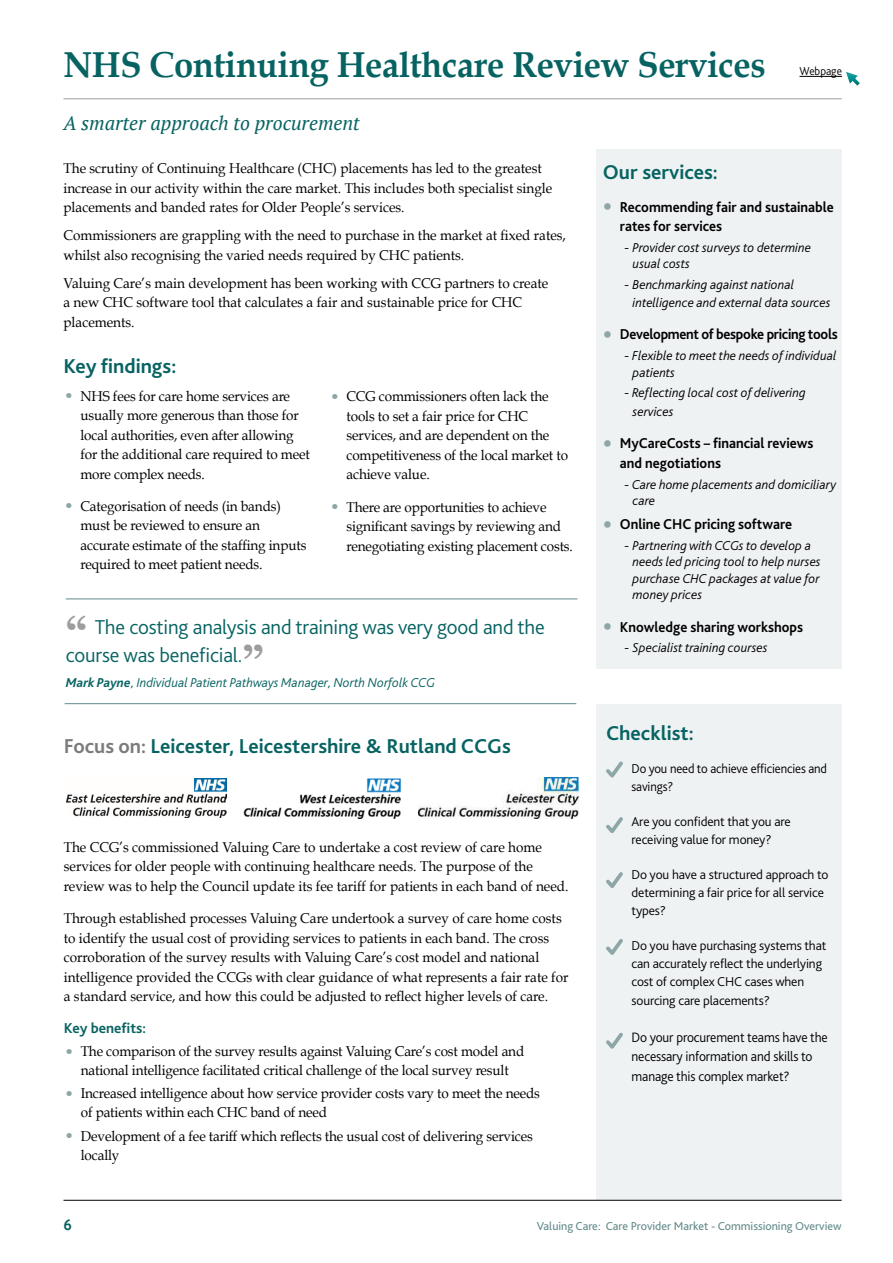
<style>
.page{position:relative;width:893px;height:1263px;background:#fff}
.page>*{position:absolute;margin:0;border:0;box-sizing:border-box;transform-origin:0 0}
.t1{font:700 42px "Georgia";color:#9d9d9c}
.t2{font:700 36px "Book Antiqua";letter-spacing:-.01em;color:#076362;scale:.96 1}
.t3{font:700 21px "Bliss 2";color:#076362}
.t4{font:300 21px/28.5px "Bliss 2";letter-spacing:-.01em;color:#076362}
.t5{font:italic 19.5px "PT Serif";color:#076362}
.t6{font:700 15px/19.5px "Bliss 2";color:#000;scale:.95 1}
.t7{font:700 15px "Bliss 2";letter-spacing:-.02em;color:#000;scale:.95 1}
.t8{font:700 15px "Bliss 2";color:#076362}
.t9{font:700 15px "PT Sans";color:#076362}
.t10{font:14.25px/19.5px "Book Antiqua";color:#000;scale:.95 1}
.t11{font:300 14.25px/19.5px "Bliss 2";letter-spacing:-.01em;color:#000;scale:.95 1}
.t12{font:italic 300 13.5px/16.5px "Bliss";color:#000}
.t13{font:300 13.5px/18px "Bliss 2";letter-spacing:-.01em;color:#000}
.t14{font:italic 300 13.5px "Bliss";color:#076362}
.t15{font:300 13.5px/18px "Bliss 2";letter-spacing:-.01em;color:#000;scale:.95 1}
.t16{font:12px "Bliss 2";color:#618989}
.t17{font:300 12px "Bliss 2";color:#000;scale:.95 1}
.s1{font-family:"PT Sans";font-size:21px;color:#8ea6a7}
.s2{font-weight:700;font-size:18px;color:#8ea6a7}
.s3{font-family:"Georgia";font-weight:700;font-size:42px;color:#9d9d9c}
.s4{font-weight:700}
.s5{color:#7c7b7b}
</style>
<div class="page">
<div style="left:596px;top:704px;width:246px;height:496px;background:#eff2f3"></div>
<hr style="left:63px;top:98px;width:779px;height:1px;background:#9d9d9c">
<hr style="left:63px;top:1200px;width:779px;height:1px;background:#000">
<hr style="left:66px;top:598px;width:511px;height:1px;background:#618989">
<hr style="left:65px;top:703px;width:511px;height:1px;background:#618989">
<img style="left:66px;top:778px;width:160px;height:39px">
<img style="left:418px;top:777px;width:160px;height:41px">
<img style="left:243px;top:778px;width:157px;height:40px">
<div style="left:596px;top:150px;width:246px;height:519px;background:#eff2f3"></div>
<svg style="left:606px;top:817px;width:17px;height:16px"></svg>
<svg style="left:606px;top:761px;width:17px;height:17px"></svg>
<svg style="left:606px;top:872px;width:17px;height:16px"></svg>
<svg style="left:606px;top:939px;width:17px;height:16px"></svg>
<svg style="left:606px;top:1032px;width:17px;height:17px"></svg>
<svg style="left:839px;top:71px;width:21px;height:15px"></svg>
<hr style="left:800px;top:76px;width:42px;height:1px;background:#000">
<h2 class="t2" style="left:63px;top:44px;width:733px">NHS Continuing Healthcare Review Services</h2>
<h3 class="t5" style="left:63px;top:111px;width:298px">A smarter approach to procurement</h3>
<p class="t10" style="left:63px;top:158px;width:516px">The scrutiny of Continuing Healthcare (CHC) placements has led to the greatest increase in our activity within the care market. This includes both specialist single placements and banded rates for Older People’s services.</p>
<p class="t10" style="left:63px;top:225px;width:530px">Commissioners are grappling with the need to purchase in the market at fixed rates, whilst also recognising the varied needs required by CHC patients.</p>
<p class="t10" style="left:63px;top:273px;width:512px">Valuing Care’s main development has been working with CCG partners to create a new CHC software tool that calculates a fair and sustainable price for CHC placements.</p>
<p class="t17" style="left:800px;top:63px;width:46px">Webpage</p>
<h3 class="t3" style="left:603px;top:159px;width:117px">Our services:</h3>
<p class="t6" style="left:620px;top:197px;width:227px;text-indent:-17px"><span class="s1">•</span> Recommending fair and sustainable rates for services</p>
<p class="t12" style="left:633px;top:240px;width:180px;text-indent:-9px">- Provider cost surveys to determine usual costs</p>
<p class="t12" style="left:633px;top:276px;width:199px;line-height:18px;text-indent:-9px">- Benchmarking against national intelligence and external data sources</p>
<p class="t7" style="left:603px;top:325px;width:249px"><span class="s1">•</span> Development of bespoke pricing tools</p>
<p class="t12" style="left:633px;top:348px;width:205px;text-indent:-9px">- Flexible to meet the needs of individual patients</p>
<p class="t12" style="left:633px;top:384px;width:175px;line-height:18.8px;text-indent:-9px">- Reflecting local cost of delivering services</p>
<p class="t6" style="left:620px;top:433px;width:205px;text-indent:-17px"><span class="s1">•</span> MyCareCosts – financial reviews and negotiations</p>
<p class="t12" style="left:633px;top:476px;width:205px;text-indent:-9px">- Care home placements and domiciliary care</p>
<p class="t6" style="left:603px;top:514px;width:201px"><span class="s1">•</span> Online CHC pricing software</p>
<p class="t12" style="left:633px;top:537px;width:190px;text-indent:-9px">- Partnering with CCGs to develop a needs led pricing tool to help nurses purchase CHC packages at value for money prices</p>
<p class="t6" style="left:603px;top:616px;width:212px"><span class="s1">•</span> Knowledge sharing workshops</p>
<h3 class="t3" style="left:63px;top:353px;width:114px">Key findings:</h3>
<p class="t10" style="left:80px;top:386px;width:243px;text-indent:-17px"><span class="s2">•</span> NHS fees for care home services are usually more generous than those for local authorities, even after allowing for the additional care required to meet more complex needs.</p>
<p class="t10" style="left:80px;top:496px;width:239px;text-indent:-17px"><span class="s2">•</span> Categorisation of needs (in bands) must be reviewed to ensure an accurate estimate of the staffing inputs required to meet patient needs.</p>
<p class="t10" style="left:346px;top:387px;width:235px;text-indent:-17px"><span class="s2">•</span> CCG commissioners often lack the tools to set a fair price for CHC services, and are dependent on the competitiveness of the local market to achieve value.</p>
<p class="t10" style="left:346px;top:497px;width:240px;text-indent:-17px"><span class="s2">•</span> There are opportunities to achieve significant savings by reviewing and renegotiating existing placement costs.</p>
<h1 class="t1" style="left:66px;top:609px;width:23px">“</h1>
<h3 class="t4" style="left:66px;top:612px;width:481px;text-indent:29px">The costing analysis and training was very good and the course was beneficial.<span class="s3">”</span></h3>
<p class="t14" style="left:66px;top:676px;width:370px"><span class="s4">Mark Payne</span>, Individual Patient Pathways Manager, North Norfolk CCG</p>
<p class="t12" style="left:624px;top:640px;width:145px">- Specialist training courses</p>
<h3 class="t3" style="left:64px;top:733px;width:449px"><span class="s5">Focus on:</span> Leicester, Leicestershire &amp; Rutland CCGs</h3>
<p class="t10" style="left:64px;top:837px;width:533px">The CCG’s commissioned Valuing Care to undertake a cost review of care home services for older people with continuing healthcare needs. The purpose of the review was to help the Council update its fee tariff for patients in each band of need.</p>
<p class="t10" style="left:64px;top:908px;width:533px">Through established processes Valuing Care undertook a survey of care home costs to identify the usual cost of providing services to patients in each band. The cross corroboration of the survey results with Valuing Care’s cost model and national intelligence provided the CCGs with clear guidance of what represents a fair rate for a standard service, and how this could be adjusted to reflect higher levels of care.</p>
<p class="t8" style="left:64px;top:1018px;width:84px">Key benefits:</p>
<p class="t10" style="left:64px;top:1042px;width:486px;line-height:18.8px;text-align:center"><span class="s2">•</span> The comparison of the survey results against Valuing Care’s cost model and national intelligence facilitated critical challenge of the local survey result</p>
<p class="t10" style="left:81px;top:1084px;width:485px;line-height:18.8px;text-indent:-17px"><span class="s2">•</span> Increased intelligence about how service provider costs vary to meet the needs of patients within each CHC band of need</p>
<p class="t10" style="left:81px;top:1126px;width:477px;line-height:18.8px;text-indent:-17px"><span class="s2">•</span> Development of a fee tariff which reflects the usual cost of delivering services locally</p>
<h3 class="t3" style="left:606px;top:720px;width:89px">Checklist:</h3>
<p class="t15" style="left:631px;top:759px;width:207px">Do you need to achieve efficiencies and savings?</p>
<p class="t13" style="left:631px;top:812px;width:161px">Are you confident that you are receiving value for money?</p>
<p class="t13" style="left:631px;top:865px;width:199px">Do you have a structured approach to determining a fair price for all service types?</p>
<p class="t13" style="left:631px;top:936px;width:196px">Do you have purchasing systems that can accurately reflect the underlying cost of complex CHC cases when</p>
<p class="t13" style="left:631px;top:991px;width:140px">sourcing care placements?</p>
<p class="t11" style="left:631px;top:1027px;width:208px">Do your procurement teams have the necessary information and skills to manage this complex market?</p>
<p class="t9" style="left:63px;top:1214px;width:10px">6</p>
<p class="t16" style="left:537px;top:1218px;width:306px">Valuing Care: Care Provider Market - Commissioning Overview</p>
</div>
